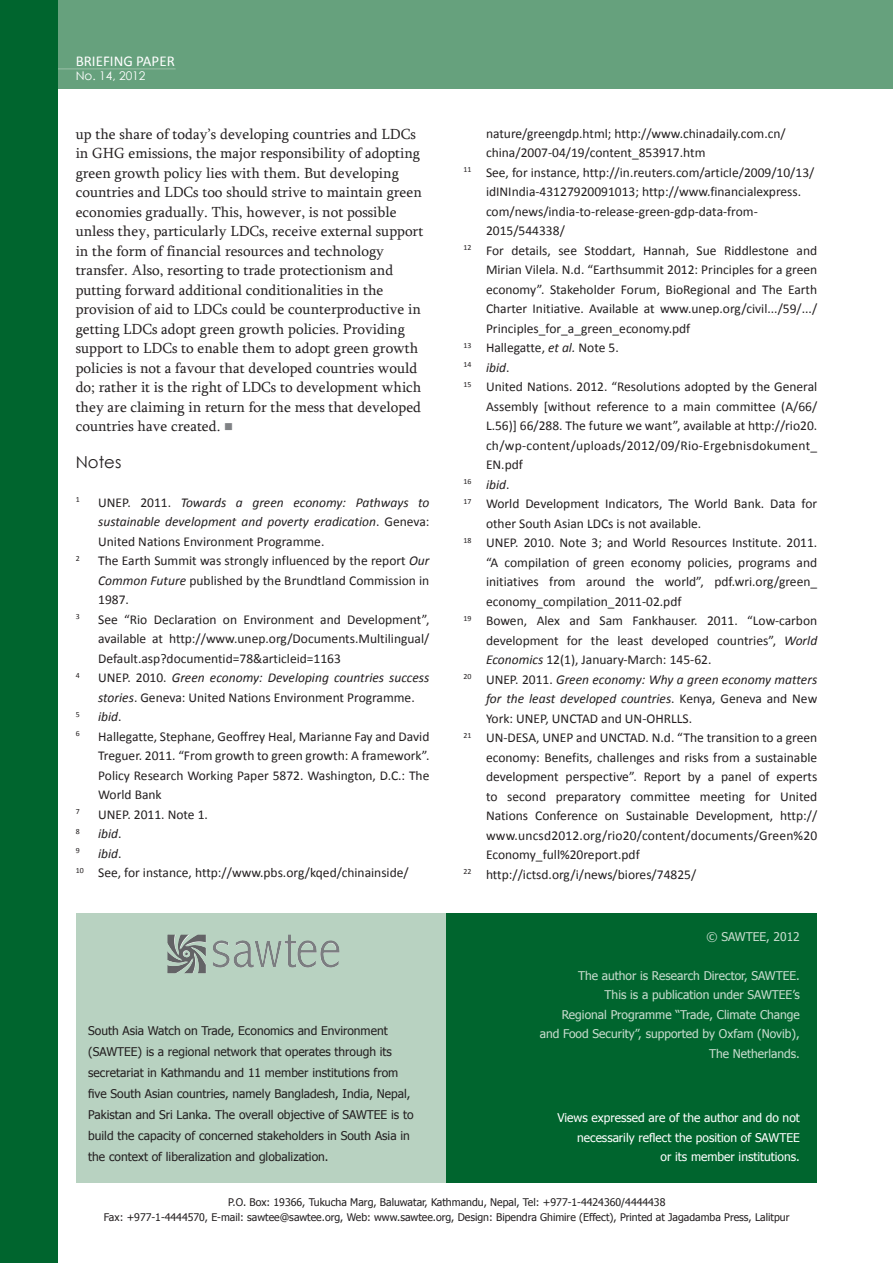
<style>
.page{position:relative;width:893px;height:1263px;background:#fff}
.page>*{position:absolute;margin:0;border:0;box-sizing:border-box;transform-origin:0 0}
.t1{font:16.5px "Century Gothic";color:#231f20}
.t2{font:15px/19.5px "Sylfaen";color:#231f20}
.t3{font:15px "Calibri";color:#fff}
.t4{font:13.5px/19.5px "Calibri";color:#231f20;text-align:justify}
.t5{font:italic 13.5px/19.5px "Calibri";color:#231f20;text-align:justify}
.t6{font:13.5px "Calibri";letter-spacing:.02em;color:#231f20}
.t7{font:12px/21px "Tahoma";color:#231f20}
.t8{font:12px/19.5px "Tahoma";color:#c9ddcf;text-align:right}
.t9{font:12px/19.5px "Tahoma";color:#fff;text-align:right}
.t10{font:12px "Century Gothic";color:#fff}
.t11{font:10.5px/15px "Tahoma";color:#231f20;text-align:center}
.t12{font:7.8px "Calibri";color:#231f20}
.s1{font-style:normal}
.s2{font-style:italic}
</style>
<div class="page">
<div style="left:76px;top:913px;width:370px;height:269px;background:#b8d2c1"></div>
<div style="left:446px;top:913px;width:371px;height:269px;background:#00652e"></div>
<div style="left:0;top:0;width:57px;height:1263px;background:#00652e"></div>
<div style="left:53px;top:0;width:840px;height:88px;background:#66a17d"></div>
<hr style="left:54px;top:69px;width:122px;height:1px;background:#9bc0a8">
<div style="left:0;top:0;width:57px;height:88px;background:#00652e"></div>
<img style="left:175px;top:934px;width:15px;height:21px">
<p class="t3" style="left:76px;top:54px;width:101px">BRIEFING PAPER</p>
<p class="t10" style="left:76px;top:68px;width:71px">No. 14, 2012</p>
<p class="t2" style="left:76px;top:125px;width:349px">up the share of today’s developing countries and LDCs in GHG emissions, the major responsibility of adopting green growth policy lies with them. But developing countries and LDCs too should strive to maintain green economies gradually. This, however, is not possible unless they, particularly LDCs, receive external support in the form of financial resources and technology transfer. Also, resorting to trade protectionism and putting forward additional conditionalities in the provision of aid to LDCs could be counterproductive in getting LDCs adopt green growth policies. Providing support to LDCs to enable them to adopt green growth policies is not a favour that developed countries would do; rather it is the right of LDCs to development which they are claiming in return for the mess that developed countries have created.</p>
<p class="t1" style="left:76px;top:451px;width:47px">Notes</p>
<p class="t12" style="left:76px;top:497px;width:5px">1</p>
<p class="t5" style="left:98px;top:494px;width:333px"><span class="s1">UNEP. 2011.</span> Towards a green economy: Pathways to sustainable development and poverty eradication<span class="s1">. Geneva:<br>United Nations Environment Programme.</span></p>
<p class="t12" style="left:76px;top:555px;width:5px">2</p>
<p class="t4" style="left:98px;top:552px;width:333px">The Earth Summit was strongly influenced by the report <span class="s2">Our Common Future</span> published by the Brundtland Commission in 1987.</p>
<p class="t12" style="left:76px;top:614px;width:5px">3</p>
<p class="t4" style="left:98px;top:611px;width:333px">See “Rio Declaration on Environment and Development”, available at http://www.unep.org/Documents.Multilingual/ Default.asp?documentid=78&amp;articleid=1163</p>
<p class="t12" style="left:76px;top:672px;width:5px">4</p>
<p class="t4" style="left:98px;top:669px;width:333px">UNEP. 2010. <span class="s2">Green economy: Developing countries success stories</span>. Geneva: United Nations Environment Programme.</p>
<p class="t12" style="left:76px;top:711px;width:5px">5</p>
<p class="t5" style="left:98px;top:708px;width:25px">ibid<span class="s1">.</span></p>
<p class="t12" style="left:76px;top:731px;width:5px">6</p>
<p class="t4" style="left:98px;top:728px;width:333px">Hallegatte, Stephane, Geoffrey Heal, Marianne Fay and David Treguer. 2011. “From growth to green growth: A framework”.<br>Policy Research Working Paper 5872. Washington, D.C.: The World Bank</p>
<p class="t12" style="left:76px;top:809px;width:5px">7</p>
<p class="t4" style="left:98px;top:806px;width:111px">UNEP. 2011. Note 1.</p>
<p class="t12" style="left:76px;top:828px;width:5px">8</p>
<p class="t5" style="left:98px;top:825px;width:25px">ibid<span class="s1">.</span></p>
<p class="t12" style="left:76px;top:848px;width:5px">9</p>
<p class="t4" style="left:76px;top:845px;width:335px;text-indent:23px"><span class="s2">ibid</span>.<br><sup>10</sup> See, for instance, http://www.pbs.org/kqed/chinainside/</p>
<p class="t4" style="left:486px;top:125px;width:301px">nature/greengdp.html; http://www.chinadaily.com.cn/</p>
<p class="t4" style="left:486px;top:144px;width:221px">china/2007-04/19/content_853917.htm</p>
<p class="t4" style="left:463px;top:164px;width:352px"><sup>11</sup> See, for instance, http://in.reuters.com/article/2009/10/13/</p>
<p class="t4" style="left:486px;top:183px;width:317px">idINIndia-43127920091013; http://www.financialexpress.</p>
<p class="t4" style="left:486px;top:203px;width:273px">com/news/india-to-release-green-gdp-data-from-</p>
<p class="t4" style="left:486px;top:222px;width:80px">2015/544338/</p>
<p class="t4" style="left:463px;top:242px;width:355px"><sup>12</sup> For details, see Stoddart, Hannah, Sue Riddlestone and</p>
<p class="t4" style="left:486px;top:261px;width:333px">Mirian Vilela. N.d. “Earthsummit 2012: Principles for a green</p>
<p class="t4" style="left:486px;top:281px;width:333px">economy”. Stakeholder Forum, BioRegional and The Earth</p>
<p class="t4" style="left:486px;top:300px;width:333px">Charter Initiative. Available at www.unep.org/civil.../59/.../</p>
<p class="t4" style="left:486px;top:320px;width:206px">Principles_for_a_green_economy.pdf</p>
<p class="t4" style="left:463px;top:339px;width:157px"><sup>13</sup> Hallegatte, <span class="s2">et al.</span> Note 5.</p>
<p class="t5" style="left:463px;top:359px;width:47px"><sup>14</sup> ibid<span class="s1">.</span></p>
<p class="t4" style="left:463px;top:378px;width:355px"><sup>15</sup> United Nations. 2012. “Resolutions adopted by the General</p>
<p class="t4" style="left:486px;top:398px;width:333px">Assembly [without reference to a main committee (A/66/</p>
<p class="t4" style="left:486px;top:417px;width:333px">L.56)] 66/288. The future we want”, available at http://rio20.</p>
<p class="t6" style="left:486px;top:440px;width:333px">ch/wp-content/uploads/2012/09/Rio-Ergebnisdokument_</p>
<p class="t4" style="left:486px;top:456px;width:39px">EN.pdf</p>
<p class="t5" style="left:463px;top:476px;width:47px"><sup>16</sup> ibid<span class="s1">.</span></p>
<p class="t4" style="left:463px;top:495px;width:355px"><sup>17</sup> World Development Indicators, The World Bank. Data for</p>
<p class="t4" style="left:486px;top:515px;width:217px">other South Asian LDCs is not available.</p>
<p class="t4" style="left:463px;top:534px;width:355px"><sup>18</sup> UNEP. 2010. Note 3; and World Resources Institute. 2011.</p>
<p class="t4" style="left:486px;top:554px;width:333px">“A compilation of green economy policies, programs and</p>
<p class="t4" style="left:486px;top:573px;width:333px">initiatives from around the world”, pdf.wri.org/green_</p>
<p class="t4" style="left:486px;top:593px;width:197px">economy_compilation_2011-02.pdf</p>
<p class="t4" style="left:463px;top:612px;width:355px"><sup>19</sup> Bowen, Alex and Sam Fankhauser. 2011. “Low-carbon</p>
<p class="t4" style="left:486px;top:632px;width:333px">development for the least developed countries”, <span class="s2">World</span></p>
<p class="t4" style="left:486px;top:651px;width:227px"><span class="s2">Economics</span> 12(1), January-March: 145-62.</p>
<p class="t5" style="left:463px;top:671px;width:355px"><sup>20</sup> <span class="s1">UNEP. 2011.</span> Green economy: Why a green economy matters</p>
<p class="t5" style="left:486px;top:690px;width:333px">for the least developed countries<span class="s1">. Kenya, Geneva and New</span></p>
<p class="t4" style="left:486px;top:710px;width:208px">York: UNEP, UNCTAD and UN-OHRLLS.</p>
<p class="t4" style="left:463px;top:729px;width:355px"><sup>21</sup> UN-DESA, UNEP and UNCTAD. N.d. “The transition to a green</p>
<p class="t4" style="left:486px;top:749px;width:333px">economy: Benefits, challenges and risks from a sustainable</p>
<p class="t4" style="left:486px;top:768px;width:333px">development perspective”. Report by a panel of experts</p>
<p class="t4" style="left:486px;top:788px;width:333px">to second preparatory committee meeting for United</p>
<p class="t4" style="left:486px;top:807px;width:333px">Nations Conference on Sustainable Development, http://</p>
<p class="t4" style="left:486px;top:827px;width:333px">www.uncsd2012.org/rio20/content/documents/Green%20</p>
<p class="t4" style="left:486px;top:846px;width:155px">Economy_full%20report.pdf</p>
<p class="t4" style="left:463px;top:866px;width:234px"><sup>22</sup> http://ictsd.org/i/news/biores/74825/</p>
<p class="t8" style="left:706px;top:926px;width:95px">© SAWTEE, 2012</p>
<p class="t8" style="left:540px;top:965px;width:262px">The author is Research Director, SAWTEE.<br>This is a publication under SAWTEE’s<br>Regional Programme “Trade, Climate Change and Food Security”, supported by Oxfam (Novib), The Netherlands.</p>
<p class="t7" style="left:88px;top:1020px;width:327px">South Asia Watch on Trade, Economics and Environment (SAWTEE) is a regional network that operates through its secretariat in Kathmandu and 11 member institutions from five South Asian countries, namely Bangladesh, India, Nepal, Pakistan and Sri Lanka. The overall objective of SAWTEE is to build the capacity of concerned stakeholders in South Asia in the context of liberalization and globalization.</p>
<p class="t9" style="left:557px;top:1108px;width:244px">Views expressed are of the author and do not necessarily reflect the position of SAWTEE<br>or its member institutions.</p>
<p class="t11" style="left:104px;top:1194px;width:687px">P.O. Box: 19366, Tukucha Marg, Baluwatar, Kathmandu, Nepal, Tel: +977-1-4424360/4444438<br>Fax: +977-1-4444570, E-mail: sawtee@sawtee.org, Web: www.sawtee.org, Design: Bipendra Ghimire (Effect), Printed at Jagadamba Press, Lalitpur</p>
</div>
